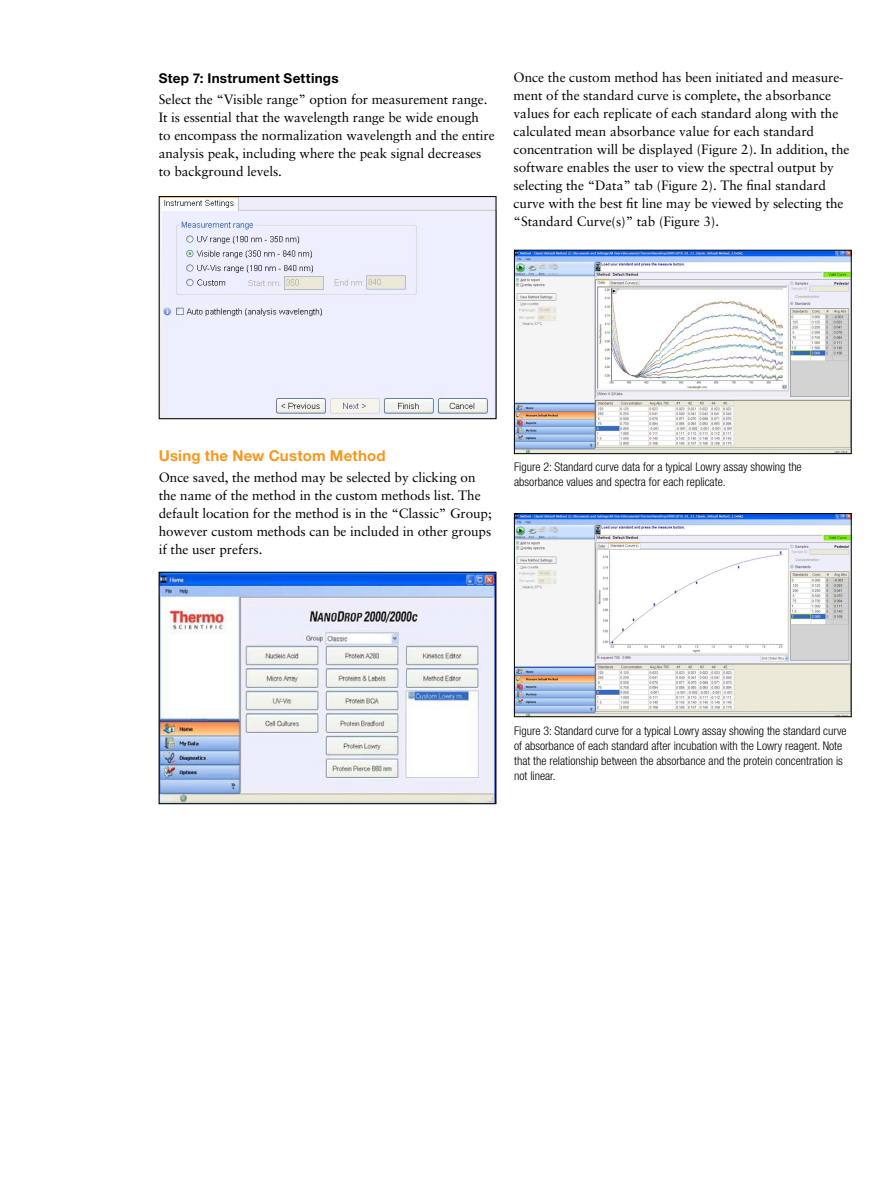
<style>
.page{position:relative;width:891px;height:1188px;background:#fff}
.page>*{position:absolute;margin:0;border:0;box-sizing:border-box;transform-origin:0 0}
.t1{font:700 15px "Helvetica Neue";letter-spacing:.015em;color:#f8971d}
.t2{font:13.5px/18px "Sabon";letter-spacing:-.005em;color:#000}
.t3{font:700 13.5px "Helvetica Neue";letter-spacing:.02em;color:#000}
.t4{font:300 condensed 12px/15px "Helvetica Neue";color:#000}
</style>
<div class="page">
<img style="left:161px;top:198px;width:333px;height:219px">
<div style="left:159px;top:196px;width:337px;height:223px;border:1px solid #000"></div>
<img style="left:161px;top:574px;width:333px;height:228px">
<div style="left:159px;top:572px;width:337px;height:232px;border:1px solid #000"></div>
<img style="left:516px;top:252px;width:334px;height:200px">
<div style="left:514px;top:250px;width:338px;height:204px;border:1px solid #000"></div>
<img style="left:516px;top:515px;width:334px;height:200px">
<div style="left:514px;top:513px;width:338px;height:204px;border:1px solid #000"></div>
<p class="t3" style="left:159px;top:69px;width:181px">Step 7: Instrument Settings</p>
<p class="t2" style="left:159px;top:90px;width:338px">Select the “Visible range” option for measurement range.<br>It is essential that the wavelength range be wide enough<br>to encompass the normalization wavelength and the entire analysis peak, including where the peak signal decreases to background levels.</p>
<p class="t2" style="left:514px;top:69px;width:337px">Once the custom method has been initiated and measure&shy;ment of the standard curve is complete, the absorbance values for each replicate of each standard along with the calculated mean absorbance value for each standard concentration will be displayed (Figure 2). In addition, the software enables the user to view the spectral output by selecting the “Data” tab (Figure 2). The final standard curve with the best fit line may be viewed by selecting the “Standard Curve(s)” tab (Figure 3).</p>
<p class="t1" style="left:159px;top:446px;width:228px">Using the New Custom Method</p>
<p class="t2" style="left:159px;top:468px;width:334px">Once saved, the method may be selected by clicking on the name of the method in the custom methods list. The default location for the method is in the “Classic” Group; however custom methods can be included in other groups if the user prefers.</p>
<p class="t4" style="left:514px;top:459px;width:289px">Figure 2: Standard curve data for a typical Lowry assay showing the absorbance values and spectra for each replicate.</p>
<p class="t4" style="left:514px;top:723px;width:334px">Figure 3: Standard curve for a typical Lowry assay showing the standard curve of absorbance of each standard after incubation with the Lowry reagent. Note that the relationship between the absorbance and the protein concentration is not linear.</p>
</div>
